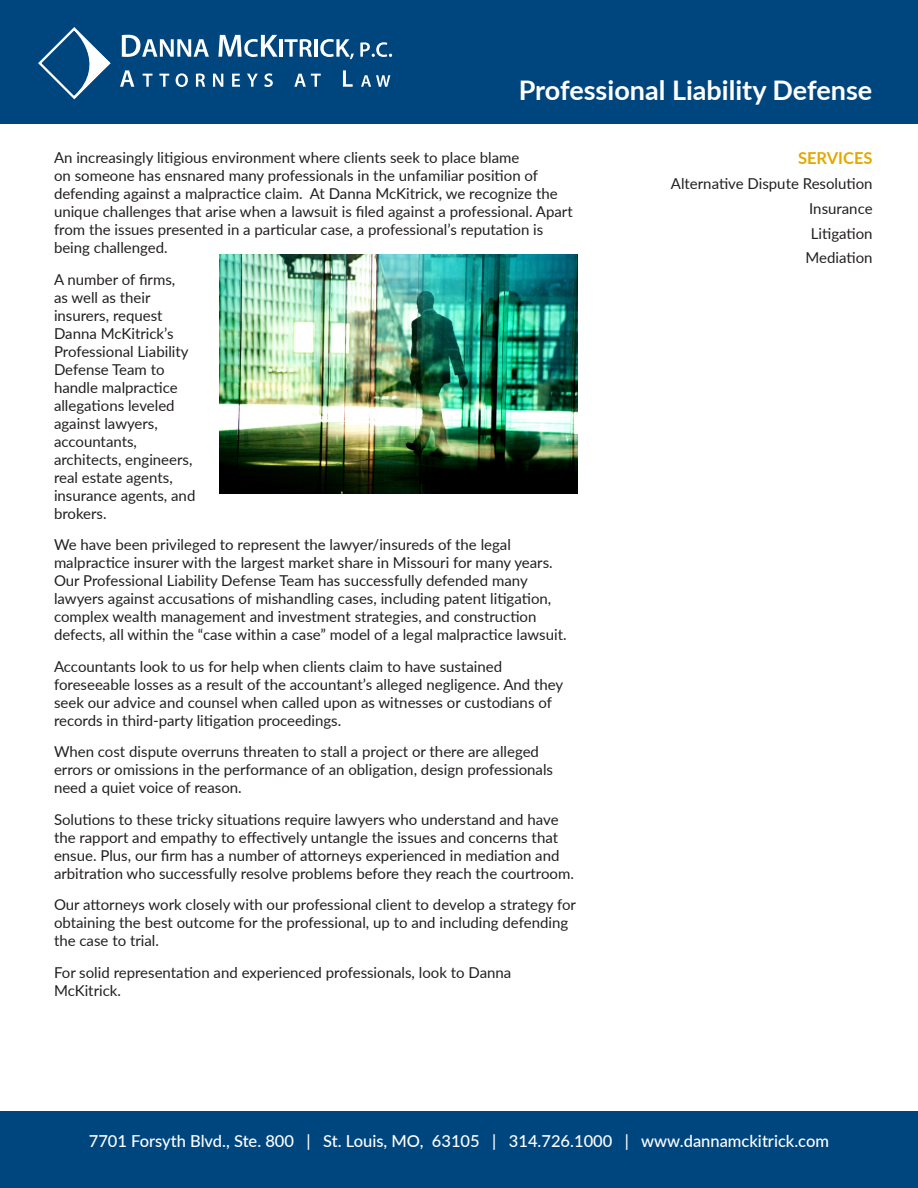
<style>
.page{position:relative;width:918px;height:1188px;background:#fff}
.page>*{position:absolute;margin:0;border:0;box-sizing:border-box;transform-origin:0 0}
.t1{font:700 27px "Lato";color:#fff}
.t2{font:500 16.5px "Lato";color:#fff}
.t3{font:700 16.5px "Lato";color:#e4a800}
.t4{font:15px/18px "Lato";color:#231f20}
</style>
<div class="page">
<div style="left:0;top:0;width:918px;height:123px;background:#00467e"></div>
<svg style="left:122px;top:35px;width:87px;height:22px"></svg>
<svg style="left:218px;top:35px;width:60px;height:22px"></svg>
<hr style="left:279px;top:39px;width:3px;height:18px;background:#fff">
<svg style="left:284px;top:39px;width:28px;height:18px"></svg>
<hr style="left:314px;top:39px;width:4px;height:18px;background:#fff">
<svg style="left:320px;top:39px;width:34px;height:20px"></svg>
<svg style="left:360px;top:42px;width:32px;height:15px"></svg>
<svg style="left:120px;top:70px;width:14px;height:17px"></svg>
<svg style="left:143px;top:74px;width:10px;height:13px"></svg>
<svg style="left:159px;top:74px;width:10px;height:13px"></svg>
<svg style="left:176px;top:73px;width:12px;height:14px"></svg>
<svg style="left:196px;top:74px;width:9px;height:13px"></svg>
<svg style="left:213px;top:74px;width:10px;height:13px"></svg>
<svg style="left:232px;top:74px;width:8px;height:13px"></svg>
<svg style="left:247px;top:74px;width:11px;height:13px"></svg>
<svg style="left:264px;top:73px;width:9px;height:14px"></svg>
<svg style="left:294px;top:74px;width:27px;height:13px"></svg>
<svg style="left:343px;top:70px;width:10px;height:17px"></svg>
<svg style="left:361px;top:75px;width:29px;height:12px"></svg>
<svg style="left:38px;top:27px;width:73px;height:72px"></svg>
<div style="left:0;top:1111px;width:918px;height:77px;background:#00467e"></div>
<img style="left:220px;top:255px;width:358px;height:239px">
<p class="t1" style="left:519px;top:71px;width:355px">Professional Liability Defense</p>
<p class="t4" style="left:54px;top:148px;width:520px">An increasingly litigious environment where clients seek to place blame<br>on someone has ensnared many professionals in the unfamiliar position of defending against a malpractice claim. At Danna McKitrick, we recognize the unique challenges that arise when a lawsuit is filed against a professional. Apart from the issues presented in a particular case, a professional’s reputation is being challenged.</p>
<p class="t4" style="left:54px;top:270px;width:143px">A number of firms,<br>as well as their insurers, request<br>Danna McKitrick’s<br>Professional Liability<br>Defense Team to handle malpractice allegations leveled against lawyers, accountants, architects, engineers, real estate agents, insurance agents, and brokers.</p>
<p class="t4" style="left:54px;top:535px;width:514px">We have been privileged to represent the lawyer/insureds of the legal malpractice insurer with the largest market share in Missouri for many years.<br>Our Professional Liability Defense Team has successfully defended many lawyers against accusations of mishandling cases, including patent litigation, complex wealth management and investment strategies, and construction defects, all within the “case within a case” model of a legal malpractice lawsuit.</p>
<p class="t4" style="left:54px;top:657px;width:511px">Accountants look to us for help when clients claim to have sustained foreseeable losses as a result of the accountant’s alleged negligence. And they seek our advice and counsel when called upon as witnesses or custodians of records in third-party litigation proceedings.</p>
<p class="t4" style="left:54px;top:742px;width:501px">When cost dispute overruns threaten to stall a project or there are alleged errors or omissions in the performance of an obligation, design professionals need a quiet voice of reason.</p>
<p class="t4" style="left:54px;top:810px;width:521px">Solutions to these tricky situations require lawyers who understand and have the rapport and empathy to effectively untangle the issues and concerns that ensue. Plus, our firm has a number of attorneys experienced in mediation and arbitration who successfully resolve problems before they reach the courtroom.</p>
<p class="t4" style="left:54px;top:895px;width:523px">Our attorneys work closely with our professional client to develop a strategy for obtaining the best outcome for the professional, up to and including defending the case to trial.</p>
<p class="t4" style="left:54px;top:963px;width:459px">For solid representation and experienced professionals, look to Danna<br>McKitrick.</p>
<p class="t3" style="left:798px;top:146px;width:76px">SERVICES</p>
<p class="t4" style="left:671px;top:174px;width:203px">Alternative Dispute Resolution</p>
<p class="t4" style="left:809px;top:199px;width:65px">Insurance</p>
<p class="t4" style="left:811px;top:224px;width:63px">Litigation</p>
<p class="t4" style="left:806px;top:248px;width:69px">Mediation</p>
<p class="t2" style="left:89px;top:1129px;width:742px">7701 Forsyth Blvd., Ste. 800 | St. Louis, MO, 63105 | 314.726.1000 | www.dannamckitrick.com</p>
</div>
